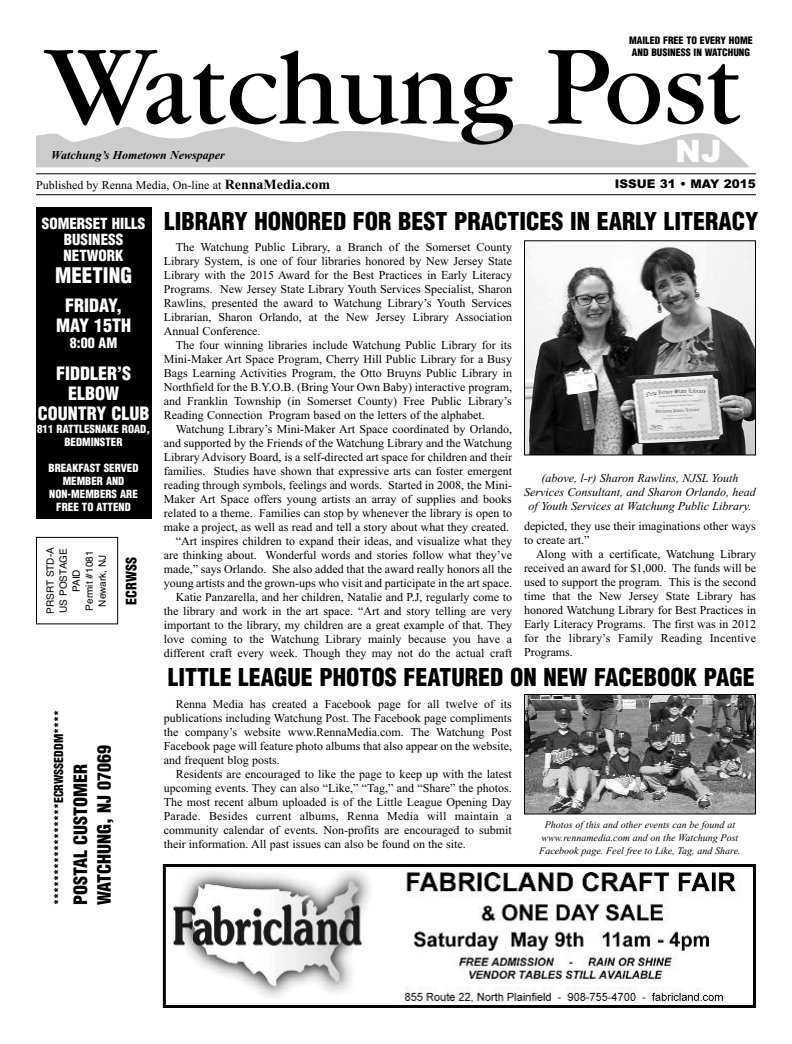
<style>
.page{position:relative;width:792px;height:1044px;background:#fff}
.page>*{position:absolute;margin:0;border:0;box-sizing:border-box;transform-origin:0 0}
.t1{font:108.5px "Garamond";color:#000}
.t2{font:900 31px "Arial";color:#fff}
.t3{font:900 condensed 24px "Helvetica";color:#000}
.t4{font:900 condensed 21px "Helvetica";color:#fff}
.t5{font:900 condensed 18px/20px "Helvetica";color:#fff;text-align:center}
.t6{font:900 condensed 18px/24px "Helvetica";color:#000}
.t7{font:900 condensed 15px/16px "Helvetica";color:#fff;text-align:center}
.t8{font:900 condensed 14px "Helvetica";color:#000}
.t9{font:900 condensed 14px "Helvetica";color:#fff}
.t10{font:12px/14px "Times New Roman";color:#000;text-align:justify}
.t11{font:italic 12px/14px "Times New Roman";color:#000;text-align:center}
.t12{font:900 condensed 12px "Helvetica";color:#000}
.t13{font:italic 700 12px "Times New Roman";color:#000}
.t14{font:900 12px "Arial";color:#000}
.t15{font:900 condensed 11px/13px "Helvetica";color:#fff;text-align:center}
.t16{font:italic 10px/13px "Times New Roman";color:#000;text-align:center}
.t17{font:10px/13px "Helvetica";color:#000;text-align:center}
.t18{font:900 condensed 10px/12px "Helvetica";color:#000}
.s1{font-size:117.8px}
.s2{font-weight:700;font-size:14px}
</style>
<div class="page">
<svg style="left:36px;top:124px;width:713px;height:43px"></svg>
<hr style="left:36px;top:173px;width:720px;height:1px;background:#000">
<hr style="left:36px;top:194px;width:720px;height:1px;background:#000">
<div style="left:36px;top:537px;width:82px;height:87px;border:1px solid #000"></div>
<div style="left:36px;top:207px;width:115px;height:312px;background:#000"></div>
<img style="left:173px;top:868px;width:568px;height:135px">
<div style="left:163px;top:864px;width:593px;height:144px;border:3px solid #000"></div>
<img style="left:526px;top:696px;width:228px;height:117px">
<div style="left:524px;top:694px;width:232px;height:121px;border:1px solid #000"></div>
<img style="left:526px;top:242px;width:228px;height:211px">
<div style="left:524px;top:240px;width:232px;height:215px;border:1px solid #000"></div>
<p class="t18" style="left:629px;top:34px;width:125px">MAILED FREE TO EVERY HOME<br>AND BUSINESS IN WATCHUNG</p>
<h1 class="t1" style="left:46px;top:52px;width:697px"><span class="s1">W</span>atchung <span class="s1">P</span>ost</h1>
<p class="t13" style="left:51px;top:148px;width:175px">Watchung’s Hometown Newspaper</p>
<h2 class="t2" style="left:675px;top:133px;width:48px">NJ</h2>
<p class="t10" style="left:36px;top:178px;width:296px">Published by Renna Media, On-line at <span class="s2">RennaMedia.com</span></p>
<p class="t14" style="left:615px;top:177px;width:143px">ISSUE 31 • MAY 2015</p>
<p class="t7" style="left:42px;top:216px;width:105px">SOMERSET HILLS<br>BUSINESS<br>NETWORK</p>
<h3 class="t4" style="left:55px;top:263px;width:79px">MEETING</h3>
<h3 class="t5" style="left:56px;top:296px;width:76px">FRIDAY,<br>MAY 15TH</h3>
<p class="t9" style="left:70px;top:335px;width:49px">8:00 AM</p>
<h3 class="t5" style="left:38px;top:364px;width:113px">FIDDLER’S<br>ELBOW<br>COUNTRY CLUB</h3>
<p class="t15" style="left:37px;top:423px;width:115px">811 RATTLESNAKE ROAD,<br>BEDMINSTER</p>
<p class="t15" style="left:49px;top:462px;width:92px">BREAKFAST SERVED<br>MEMBER AND<br>NON-MEMBERS ARE<br>FREE TO ATTEND</p>
<p class="t17" style="left:44px;top:614px;width:68px;rotate:-90deg">PRSRT STD-A<br>US POSTAGE<br>PAID<br>Permit #1081<br>Newark, NJ</p>
<p class="t8" style="left:123px;top:605px;width:49px;rotate:-90deg">ECRWSS</p>
<p class="t12" style="left:52px;top:905px;width:197px;rotate:-90deg">*****************ECRWSSEDDM****</p>
<h3 class="t6" style="left:69px;top:905px;width:162px;rotate:-90deg">POSTAL CUSTOMER<br>WATCHUNG, NJ 07069</h3>
<h3 class="t3" style="left:164px;top:207px;width:596px">LIBRARY HONORED FOR BEST PRACTICES IN EARLY LITERACY</h3>
<p class="t10" style="left:164px;top:240px;width:350px;text-indent:12px">The Watchung Public Library, a Branch of the Somerset County Library System, is one of four libraries honored by New Jersey State Library with the 2015 Award for the Best Practices in Early Literacy Programs. New Jersey State Library Youth Services Specialist, Sharon Rawlins, presented the award to Watchung Library’s Youth Services Librarian, Sharon Orlando, at the New Jersey Library Association Annual Conference.</p>
<p class="t10" style="left:164px;top:338px;width:350px;text-indent:12px">The four winning libraries include Watchung Public Library for its Mini-Maker Art Space Program, Cherry Hill Public Library for a Busy Bags Learning Activities Program, the Otto Bruyns Public Library in Northfield for the B.Y.O.B. (Bring Your Own Baby) interactive program, and Franklin Township (in Somerset County) Free Public Library’s Reading Connection Program based on the letters of the alphabet.</p>
<p class="t10" style="left:164px;top:422px;width:350px;text-align:right">Watchung Library’s Mini-Maker Art Space coordinated by Orlando, and supported by the Friends of the Watchung Library and the Watchung Library Advisory Board, is a self-directed art space for children and their families. Studies have shown that expressive arts can foster emergent reading through symbols, feelings and words. Started in 2008, the Mini-Maker Art Space offers young artists an array of supplies and books related to a theme. Families can stop by whenever the library is open to make a project, as well as read and tell a story about what they created. “Art inspires children to expand their ideas, and visualize what they are thinking about. Wonderful words and stories follow what they’ve made,” says Orlando. She also added that the award really honors all the young artists and the grown-ups who visit and participate in the art space.<br>Katie Panzarella, and her children, Natalie and P.J, regularly come to the library and work in the art space. “Art and story telling are very important to the library, my children are a great example of that. They love coming to the Watchung Library mainly because you have a different craft every week. Though they may not do the actual craft</p>
<p class="t11" style="left:524px;top:470px;width:233px">(above, l-r) Sharon Rawlins, NJSL Youth<br>Services Consultant, and Sharon Orlando, head of Youth Services at Watchung Public Library.</p>
<p class="t10" style="left:524px;top:519px;width:233px">depicted, they use their imaginations other ways to create art.”</p>
<p class="t10" style="left:524px;top:547px;width:234px;text-indent:12px">Along with a certificate, Watchung Library received an award for $1,000. The funds will be used to support the program. This is the second time that the New Jersey State Library has honored Watchung Library for Best Practices in Early Literacy Programs. The first was in 2012 for the library’s Family Reading Incentive Programs.</p>
<h3 class="t3" style="left:168px;top:664px;width:589px">LITTLE LEAGUE PHOTOS FEATURED ON NEW FACEBOOK PAGE</h3>
<p class="t10" style="left:164px;top:697px;width:350px;text-indent:12px">Renna Media has created a Facebook page for all twelve of its publications including Watchung Post. The Facebook page compliments the company’s website www.RennaMedia.com. The Watchung Post Facebook page will feature photo albums that also appear on the website, and frequent blog posts.</p>
<p class="t10" style="left:164px;top:767px;width:350px;text-indent:12px">Residents are encouraged to like the page to keep up with the latest upcoming events. They can also “Like,” “Tag,” and “Share” the photos.<br>The most recent album uploaded is of the Little League Opening Day Parade. Besides current albums, Renna Media will maintain a community calendar of events. Non-profits are encouraged to submit their information. All past issues can also be found on the site.</p>
<p class="t16" style="left:539px;top:818px;width:203px">Photos of this and other events can be found at www.rennamedia.com and on the Watchung Post<br>Facebook page. Feel free to Like, Tag, and Share.</p>
</div>
